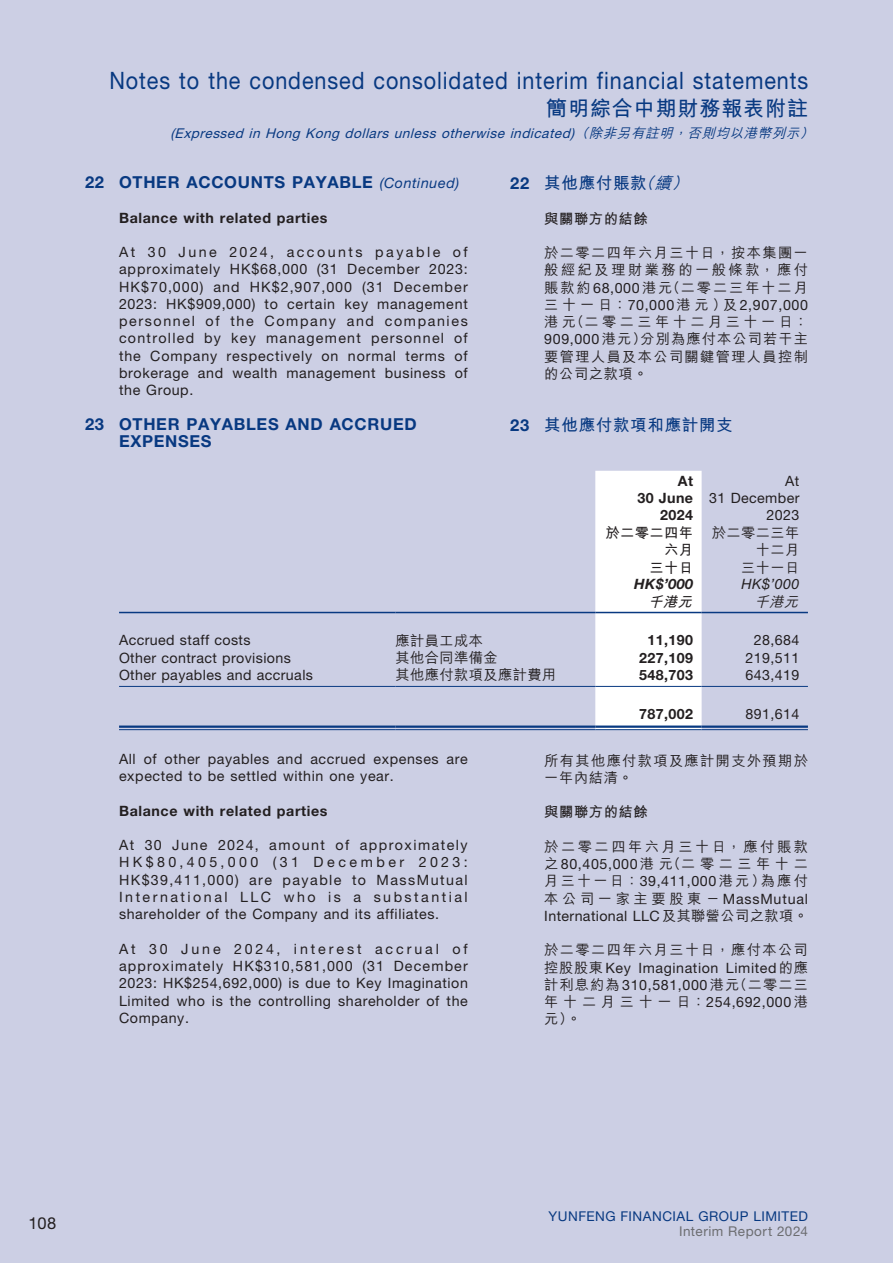
<style>
.page{position:relative;width:893px;height:1263px;background:#cccfe4}
.page>*{position:absolute;margin:0;border:0;box-sizing:border-box;transform-origin:0 0}
.t1{font:24px "Helvetica Neue LT Std";letter-spacing:.04em;color:#083981;scale:.9 1}
.t2{font:700 21px "M Hei HK";letter-spacing:.04em;color:#083981}
.t3{font:700 16.5px/17.2px "Helvetica Neue LT Std";letter-spacing:.04em;color:#083981}
.t4{font:700 16.5px "M Hei HK";letter-spacing:.04em;color:#083981}
.t5{font:16.5px "Helvetica Neue LT Std";color:#231f20}
.t6{font:14.25px/17.2px "Helvetica Neue LT Std";letter-spacing:.04em;color:#231f20;text-align:justify}
.t7{font:500 14.25px/17.2px "M Hei HK";letter-spacing:.095em;color:#231f20;text-align:justify}
.t8{font:700 14.25px/17.2px "Helvetica Neue LT Std";letter-spacing:.04em;color:#231f20;text-align:right}
.t9{font:500 14.25px/17.2px "M Hei HK";letter-spacing:.03em;color:#231f20;text-align:right}
.t10{font:700 14.25px/17.2px "M Hei HK";letter-spacing:.04em;color:#231f20;text-align:right}
.t11{font:500 14.25px "M Hei HK";letter-spacing:.075em;color:#231f20}
.t12{font:italic 700 14.25px "Helvetica Neue LT Std";color:#231f20}
.t13{font:italic 14.25px "Helvetica Neue LT Std";color:#231f20}
.t14{font:italic 700 14.25px "M Hei HK";color:#231f20}
.t15{font:italic 500 14.25px "M Hei HK";color:#231f20}
.t16{font:italic 13.5px "Helvetica Neue LT Std";color:#083981}
.t17{font:13.5px "Helvetica Neue LT Std";letter-spacing:.035em;color:#083981}
.t18{font:13.5px "Helvetica Neue LT Std";letter-spacing:.035em;color:#6c6d70}
.s1{font-family:"M Hei HK";font-weight:500}
.s2{font-family:"Helvetica Neue LT Std"}
.s3{font-weight:500;font-style:italic}
.s4{font-family:"Helvetica Neue LT Std";font-weight:400}
.s5{font-weight:400;font-style:italic;font-size:14.25px}
</style>
<div class="page">
<div style="left:595px;top:471px;width:107px;height:258px;background:#fff"></div>
<hr style="left:119px;top:612px;width:276px;height:1px;background:#083981">
<hr style="left:395px;top:612px;width:200px;height:1px;background:#083981">
<hr style="left:595px;top:612px;width:107px;height:1px;background:#083981">
<hr style="left:702px;top:612px;width:106px;height:1px;background:#083981">
<hr style="left:119px;top:686px;width:276px;height:1px;background:#083981">
<hr style="left:395px;top:686px;width:200px;height:1px;background:#083981">
<hr style="left:595px;top:686px;width:107px;height:1px;background:#083981">
<hr style="left:702px;top:686px;width:106px;height:1px;background:#083981">
<hr style="left:119px;top:725px;width:276px;height:3px;background:#083981">
<hr style="left:119px;top:729px;width:276px;height:1px;background:#083981">
<hr style="left:395px;top:725px;width:200px;height:3px;background:#083981">
<hr style="left:395px;top:729px;width:200px;height:1px;background:#083981">
<hr style="left:595px;top:725px;width:107px;height:3px;background:#083981">
<hr style="left:595px;top:729px;width:107px;height:1px;background:#083981">
<hr style="left:702px;top:725px;width:106px;height:3px;background:#083981">
<hr style="left:702px;top:729px;width:106px;height:1px;background:#083981">
<h1 class="t1" style="left:109px;top:66px;width:778px">Notes to the condensed consolidated interim financial statements</h1>
<h2 class="t2" style="left:546px;top:93px;width:263px">簡明綜合中期財務報表附註</h2>
<p class="t16" style="left:170px;top:125px;width:649px">(Expressed in Hong Kong dollars unless otherwise indicated) <span class="s1">（除非另有註明，否則均以港幣列示）</span></p>
<p class="t4" style="left:510px;top:171px;width:185px"><span class="s2">22</span> 其他應付賬款<span class="s3">（續）</span></p>
<p class="t10" style="left:544px;top:208px;width:105px">與關聯方的結餘</p>
<p class="t7" style="left:544px;top:243px;width:265px">於二零二四年六月三十日，按本集團一般經紀及理財業務的一般條款，應付賬款約<span class="s4">68,000</span>港元（二零二三年十二月</p>
<p class="t6" style="left:544px;top:296px;width:265px"><span class="s1">三十一日：</span>70,000<span class="s1">港元）及</span>2,907,000</p>
<p class="t7" style="left:544px;top:312px;width:265px">港元（二零二三年十二月三十一日：<span class="s4">909,000</span>港元）分別為應付本公司若干主要管理人員及本公司關鍵管理人員控制的公司之款項。</p>
<p class="t4" style="left:510px;top:413px;width:224px"><span class="s2">23</span> 其他應付款項和應計開支</p>
<p class="t3" style="left:85px;top:173px;width:376px">22 OTHER ACCOUNTS PAYABLE <span class="s5">(Continued)</span></p>
<p class="t8" style="left:119px;top:209px;width:210px">Balance with related parties</p>
<p class="t6" style="left:119px;top:243px;width:350px">At 30 June 2024, accounts payable of approximately HK$68,000 (31 December 2023:<br>HK$70,000) and HK$2,907,000 (31 December 2023: HK$909,000) to certain key management personnel of the Company and companies controlled by key management personnel of the Company respectively on normal terms of brokerage and wealth management business of the Group.</p>
<p class="t3" style="left:119px;top:415px;width:299px;text-indent:-34px">23 OTHER PAYABLES AND ACCRUED<br>EXPENSES</p>
<p class="t8" style="left:637px;top:472px;width:57px">At<br>30 June<br>2024</p>
<p class="t6" style="left:709px;top:472px;width:92px;text-align:right">At<br>31 December<br>2023</p>
<p class="t10" style="left:606px;top:523px;width:89px">於二零二四年六月<br>三十日</p>
<p class="t9" style="left:712px;top:523px;width:89px">於二零二三年十二月<br>三十一日</p>
<p class="t12" style="left:634px;top:575px;width:60px">HK$’000</p>
<p class="t13" style="left:742px;top:575px;width:59px">HK$’000</p>
<p class="t14" style="left:648px;top:591px;width:50px">千港元</p>
<p class="t15" style="left:754px;top:591px;width:50px">千港元</p>
<p class="t6" style="left:119px;top:631px;width:133px">Accrued staff costs</p>
<p class="t7" style="left:395px;top:631px;width:89px">應計員工成本</p>
<p class="t8" style="left:648px;top:631px;width:47px">11,190</p>
<p class="t6" style="left:754px;top:631px;width:47px">28,684</p>
<p class="t6" style="left:119px;top:649px;width:173px">Other contract provisions</p>
<p class="t9" style="left:395px;top:648px;width:104px">其他合同準備金</p>
<p class="t8" style="left:639px;top:649px;width:55px">227,109</p>
<p class="t6" style="left:746px;top:649px;width:55px">219,511</p>
<p class="t6" style="left:119px;top:666px;width:195px">Other payables and accruals</p>
<p class="t9" style="left:395px;top:665px;width:162px">其他應付款項及應計費用</p>
<p class="t8" style="left:639px;top:666px;width:55px">548,703</p>
<p class="t6" style="left:746px;top:666px;width:55px">643,419</p>
<p class="t8" style="left:639px;top:705px;width:55px">787,002</p>
<p class="t6" style="left:745px;top:705px;width:55px">891,614</p>
<p class="t6" style="left:119px;top:750px;width:350px">All of other payables and accrued expenses are expected to be settled within one year.</p>
<p class="t8" style="left:119px;top:802px;width:210px">Balance with related parties</p>
<p class="t6" style="left:119px;top:836px;width:350px">At 30 June 2024, amount of approximately HK$80,405,000 (31 December 2023:<br>HK$39,411,000) are payable to MassMutual International LLC who is a substantial shareholder of the Company and its affiliates.</p>
<p class="t6" style="left:119px;top:940px;width:350px">At 30 June 2024, interest accrual of approximately HK$310,581,000 (31 December 2023: HK$254,692,000) is due to Key Imagination Limited who is the controlling shareholder of the Company.</p>
<p class="t7" style="left:544px;top:750px;width:265px">所有其他應付款項及應計開支外預期於一年內結清。</p>
<p class="t10" style="left:544px;top:802px;width:105px">與關聯方的結餘</p>
<p class="t7" style="left:544px;top:837px;width:265px">於二零二四年六月三十日，應付賬款之 <span class="s4">80,405,000</span>港元（二零二三年十二月三十一日：<span class="s4">39,411,000</span>港元）為應付本公司一家主要股東－ <span class="s4">MassMutual</span></p>
<p class="t6" style="left:544px;top:907px;width:265px">International LLC<span class="s1">及其聯營公司之款項。</span></p>
<p class="t7" style="left:544px;top:940px;width:265px">於二零二四年六月三十日，應付本公司</p>
<p class="t6" style="left:544px;top:959px;width:265px"><span class="s1">控股股東</span>Key Imagination Limited<span class="s1">的應</span></p>
<p class="t11" style="left:544px;top:974px;width:265px">計利息約為<span class="s4">310,581,000</span>港元（二零二三</p>
<p class="t6" style="left:544px;top:993px;width:265px"><span class="s1">年十二月三十一日：</span>254,692,000<span class="s1">港</span></p>
<p class="t7" style="left:544px;top:1009px;width:38px">元）。</p>
<p class="t5" style="left:29px;top:1213px;width:29px">108</p>
<p class="t17" style="left:549px;top:1208px;width:261px">YUNFENG FINANCIAL GROUP LIMITED</p>
<p class="t18" style="left:679px;top:1223px;width:130px">Interim Report 2024</p>
</div>
